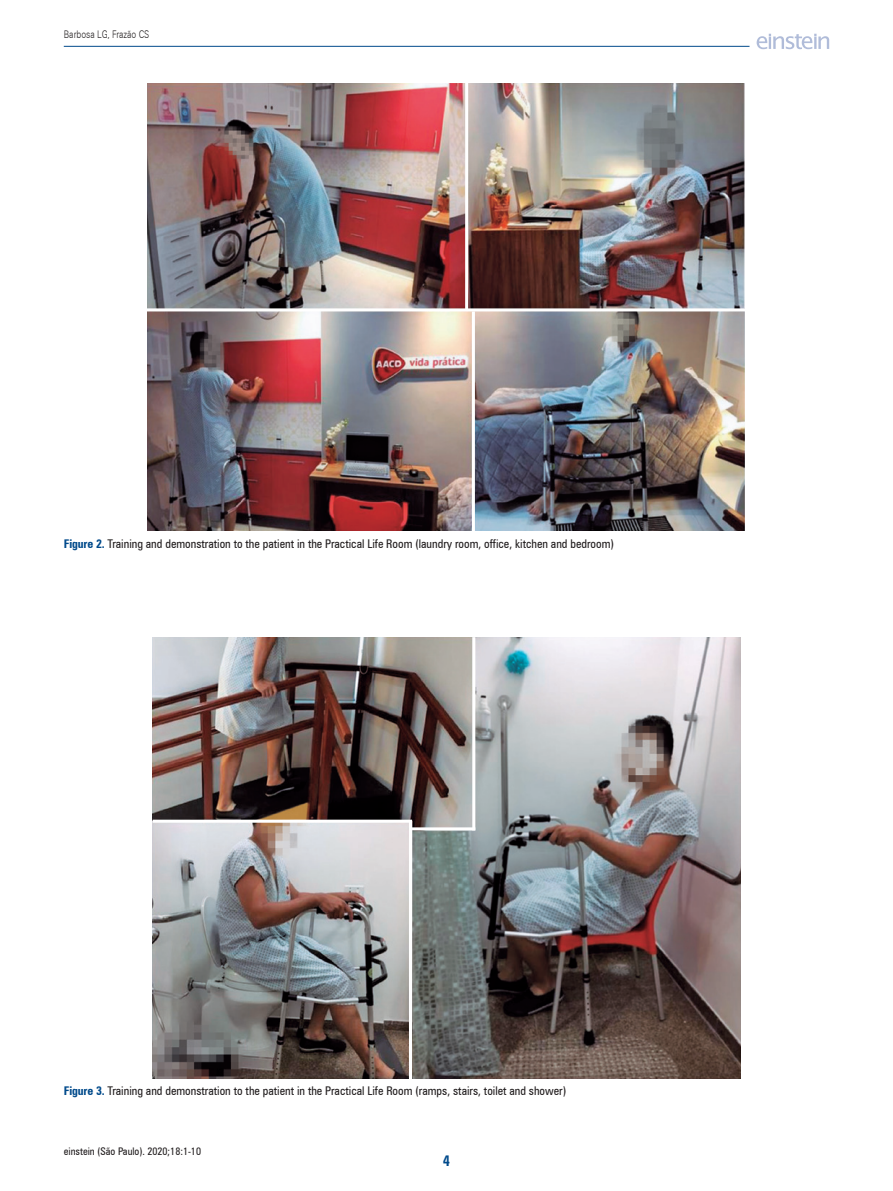
<style>
.page{position:relative;width:893px;height:1191px;background:#fff}
.page>*{position:absolute;margin:0;border:0;box-sizing:border-box;transform-origin:0 0}
.t1{font:700 condensed 15px "Zurich BT";color:#004a8b}
.t2{font:condensed 12px "Zurich BT";color:#231f20}
.t3{font:condensed 10.5px "Zurich BT";color:#231f20}
.t4{font:300 10.5px "Zurich BT";color:#231f20;scale:.8 1}
.s1{font-weight:700;color:#004a8b}
</style>
<div class="page">
<svg style="left:757px;top:34px;width:72px;height:15px"></svg>
<hr style="left:64px;top:46px;width:685px;height:1px;background:#004a8b">
<img style="left:147px;top:83px;width:597px;height:448px">
<hr style="left:472px;top:311px;width:3px;height:220px;background:#fff">
<hr style="left:465px;top:83px;width:3px;height:227px;background:#fff">
<hr style="left:147px;top:308px;width:599px;height:3px;background:#fff">
<img style="left:153px;top:637px;width:587px;height:441px">
<hr style="left:472px;top:637px;width:3px;height:193px;background:#fff">
<hr style="left:412px;top:827px;width:63px;height:3px;background:#fff">
<hr style="left:409px;top:821px;width:3px;height:259px;background:#fff">
<hr style="left:153px;top:819px;width:259px;height:3px;background:#fff">
<p class="t4" style="left:64px;top:28px;width:109px">Barbosa LG, Frazão CS</p>
<p class="t2" style="left:64px;top:537px;width:552px"><span class="s1">Figure 2.</span> Training and demonstration to the patient in the Practical Life Room (laundry room, office, kitchen and bedroom)</p>
<p class="t2" style="left:64px;top:1083px;width:504px"><span class="s1">Figure 3.</span> Training and demonstration to the patient in the Practical Life Room (ramps, stairs, toilet and shower)</p>
<p class="t3" style="left:64px;top:1144px;width:139px">einstein (São Paulo). 2020;18:1-10</p>
<p class="t1" style="left:443px;top:1151px;width:9px">4</p>
</div>
